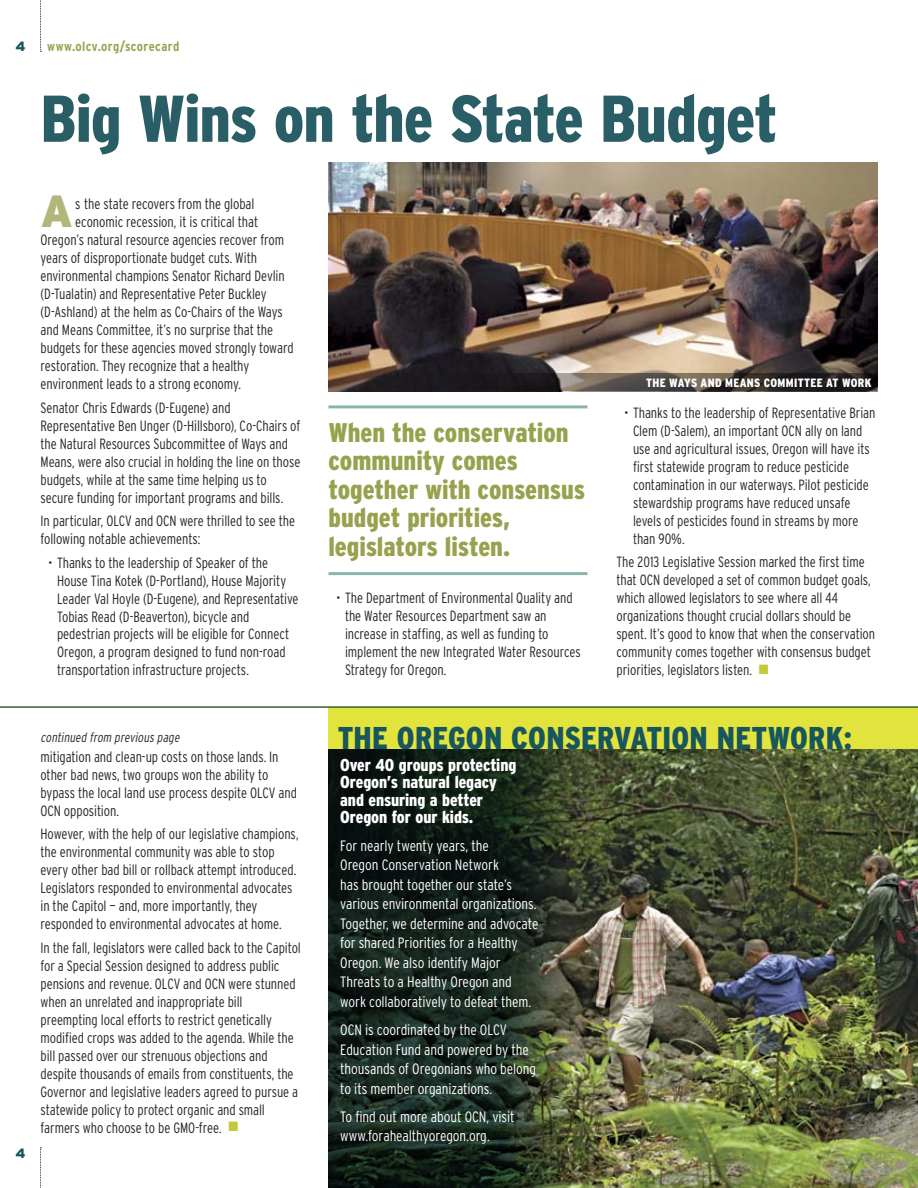
<style>
.page{position:relative;width:918px;height:1188px;background:#fff}
.page>*{position:absolute;margin:0;border:0;box-sizing:border-box;transform-origin:0 0}
.t1{font:900 condensed 66px "Interstate";letter-spacing:-.015em;color:#295e66}
.t2{font:900 45px "Interstate";color:#b1b67a;scale:.95 1}
.t3{font:900 condensed 31.5px "Interstate";letter-spacing:.01em;color:#18565d}
.t4{font:900 condensed 27px/28.5px "Interstate";letter-spacing:-.005em;color:#98a14e}
.t5{font:900 condensed 17.25px/17.2px "Interstate";letter-spacing:-.01em;color:#fff}
.t6{font:300 condensed 15px/19.5px "Interstate";letter-spacing:-.005em;color:#fff}
.t7{font:300 condensed 14.85px/18px "Interstate";letter-spacing:-.005em;color:#272425;scale:.95 1}
.t8{font:700 condensed 13.5px "Interstate";letter-spacing:.025em;color:#98a14e}
.t9{font:900 13.5px "Interstate";color:#18565d}
.t10{font:italic 300 condensed 13.35px "Interstate";color:#272425;scale:.95 1}
.t11{font:900 condensed 12px "Interstate";letter-spacing:.02em;color:#fff}
.s1{color:#c3ca3a}
</style>
<div class="page">
<svg style="left:40px;top:0;width:1px;height:52px"></svg>
<svg style="left:40px;top:1147px;width:1px;height:41px"></svg>
<img style="left:582px;top:748px;width:336px;height:440px">
<svg style="left:328px;top:748px;width:254px;height:440px;background:#1e2b1f"></svg>
<img style="left:329px;top:162px;width:549px;height:212px">
<hr style="left:328px;top:405px;width:260px;height:3px;background:#8cb4ae">
<hr style="left:328px;top:572px;width:260px;height:3px;background:#8cb4ae">
<svg style="left:328px;top:374px;width:550px;height:17px;background:#3a3230"></svg>
<div style="left:328px;top:707px;width:590px;height:41px;background:#e2e33c"></div>
<hr style="left:0;top:706px;width:918px;height:2px;background:#33622e">
<p class="t9" style="left:15px;top:39px;width:12px">4</p>
<p class="t8" style="left:47px;top:39px;width:134px">www.olcv.org/scorecard</p>
<h1 class="t1" style="left:40px;top:82px;width:738px">Big Wins on the State Budget</h1>
<h2 class="t2" style="left:40px;top:186px;width:33px">A</h2>
<p class="t7" style="left:75px;top:195px;width:190px">s the state recovers from the global</p>
<p class="t7" style="left:75px;top:213px;width:194px">economic recession, it is critical that</p>
<p class="t7" style="left:41px;top:231px;width:258px">Oregon’s natural resource agencies recover from</p>
<p class="t7" style="left:41px;top:249px;width:230px">years of disproportionate budget cuts. With</p>
<p class="t7" style="left:41px;top:267px;width:259px">environmental champions Senator Richard Devlin</p>
<p class="t7" style="left:41px;top:285px;width:240px">(D-Tualatin) and Representative Peter Buckley</p>
<p class="t7" style="left:41px;top:303px;width:257px">(D-Ashland) at the helm as Co-Chairs of the Ways</p>
<p class="t7" style="left:41px;top:321px;width:246px">and Means Committee, it’s no surprise that the</p>
<p class="t7" style="left:41px;top:339px;width:268px">budgets for these agencies moved strongly toward</p>
<p class="t7" style="left:41px;top:357px;width:221px">restoration. They recognize that a healthy</p>
<p class="t7" style="left:41px;top:375px;width:213px">environment leads to a strong economy.</p>
<p class="t7" style="left:41px;top:398px;width:275px">Senator Chris Edwards (D-Eugene) and Representative Ben Unger (D-Hillsboro), Co-Chairs of the Natural Resources Subcommittee of Ways and Means, were also crucial in holding the line on those budgets, while at the same time helping us to secure funding for important programs and bills.</p>
<p class="t7" style="left:41px;top:512px;width:270px">In particular, OLCV and OCN were thrilled to see the following notable achievements:</p>
<p class="t7" style="left:57px;top:553px;width:256px;text-indent:-9px">• Thanks to the leadership of Speaker of the House Tina Kotek (D-Portland), House Majority Leader Val Hoyle (D-Eugene), and Representative Tobias Read (D-Beaverton), bicycle and pedestrian projects will be eligible for Connect Oregon, a program designed to fund non-road transportation infrastructure projects.</p>
<p class="t9" style="left:15px;top:1146px;width:12px">4</p>
<p class="t10" style="left:40px;top:730px;width:151px">continued from previouspage</p>
<p class="t7" style="left:40px;top:747px;width:272px">mitigation and clean-up costs on those lands. In other bad news, two groups won the ability to bypass the local land use process despite OLCV and OCN opposition.</p>
<p class="t7" style="left:40px;top:825px;width:273px">However, with the help of our legislative champions, the environmental community was able to stop every other bad bill or rollback attempt introduced.<br>Legislators responded to environmental advocates in the Capitol — and, more importantly, they responded to environmental advocates at home.</p>
<p class="t7" style="left:40px;top:938px;width:276px">In the fall, legislators were called back to the Capitol for a Special Session designed to address public pensions and revenue. OLCV and OCN were stunned when an unrelated and inappropriate bill preempting local efforts to restrict genetically modified crops was added to the agenda. While the bill passed over our strenuous objections and despite thousands of emails from constituents, the Governor and legislative leaders agreed to pursue a statewide policy to protect organic and small farmers who choose to be GMO-free. <span class="s1">■</span></p>
<h3 class="t4" style="left:328px;top:418px;width:258px">When the conservation community comes together with consensus budget priorities, legislators listen.</h3>
<p class="t7" style="left:345px;top:589px;width:250px;text-indent:-9px">• The Department of Environmental Quality and the Water Resources Department saw an increase in staffing, as well as funding to implement the new Integrated Water Resources Strategy for Oregon.</p>
<p class="t11" style="left:646px;top:376px;width:132px">The Ways and Means Committ</p>
<p class="t11" style="left:810px;top:376px;width:63px">ee at work</p>
<p class="t7" style="left:633px;top:404px;width:257px;text-indent:-9px">• Thanks to the leadership of Representative Brian Clem (D-Salem), an important OCN ally on land use and agricultural issues, Oregon will have its first statewide program to reduce pesticide contamination in our waterways. Pilot pesticide stewardship programs have reduced unsafe levels of pesticides found in streams by more than 90%.</p>
<p class="t7" style="left:616px;top:553px;width:274px">The 2013 Legislative Session marked the first time that OCN developed a set of common budget goals, which allowed legislators to see where all 44 organizations thought crucial dollars should be spent. It’s good to know that when the conservation community comes together with consensus budget priorities, legislators listen. <span class="s1">■</span></p>
<h3 class="t3" style="left:338px;top:720px;width:516px">THE OREGON CONSERVATION NETWORK:</h3>
<p class="t5" style="left:340px;top:756px;width:178px">Over 40 groups protecting<br>Oregon’s natural legacy and ensuring a better<br>Oregon for our kids.</p>
<p class="t6" style="left:340px;top:836px;width:200px">For nearly twenty years, the<br>Oregon Conservation Network<br>has brought together our state’s various environmental organizations.<br>Together, we determine and advocate for shared Priorities for a Healthy Oregon. We also identify Major Threats to a Healthy Oregon and work collaboratively to defeat them.</p>
<p class="t6" style="left:340px;top:1020px;width:198px">OCN is coordinated by the OLCV<br>Education Fund and powered by the thousands of Oregonians who belong to its member organizations.</p>
<p class="t6" style="left:340px;top:1107px;width:176px">To find out more about OCN, visit www.forahealthyoregon.org.</p>
</div>
